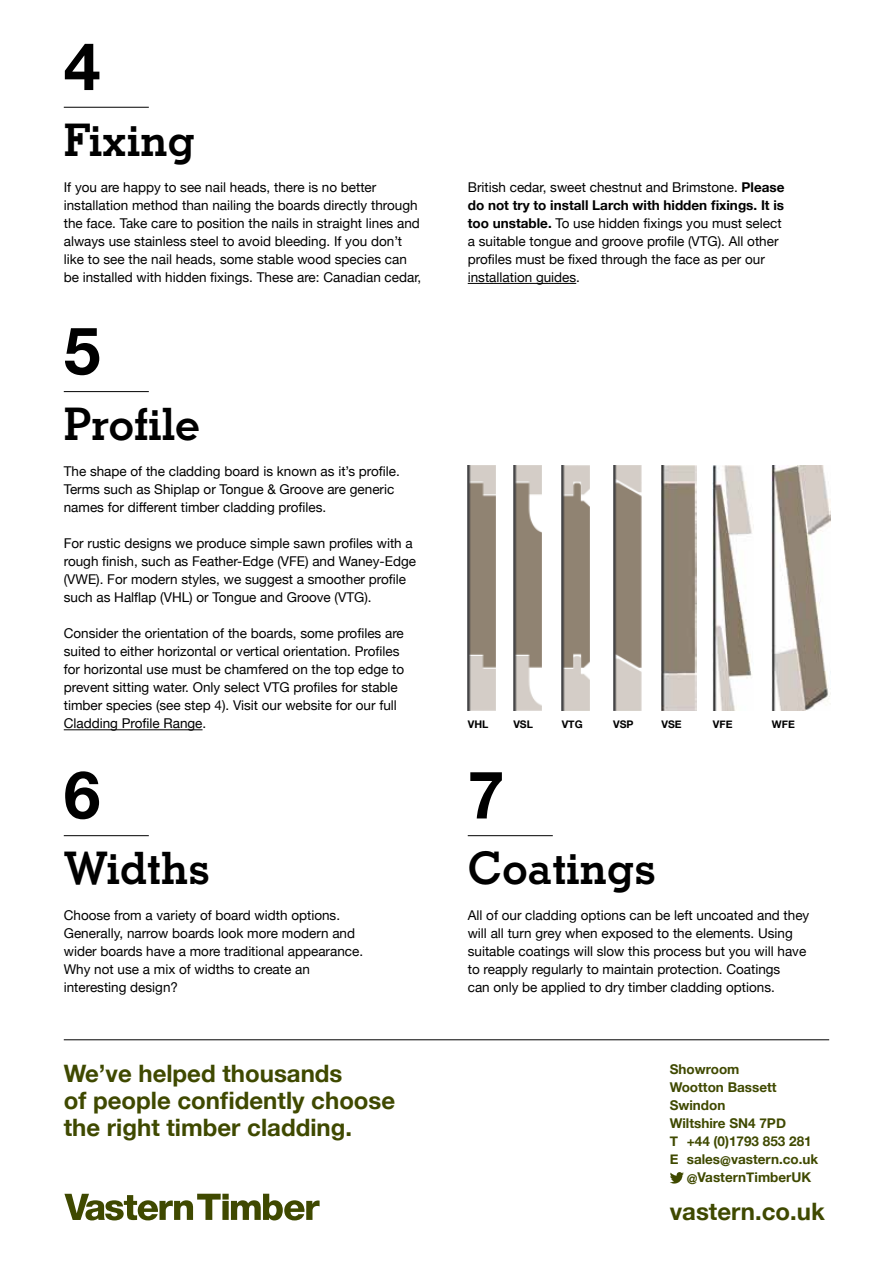
<style>
.page{position:relative;width:893px;height:1263px;background:#fff}
.page>*{position:absolute;margin:0;border:0;box-sizing:border-box;transform-origin:0 0}
.t1{font:700 66px "Helvetica Neue";color:#000}
.t2{font:700 45px "Stymie BT";color:#000}
.t3{font:700 24px/27px "Helvetica Neue";color:#3f4900}
.t4{font:13.5px/18px "Helvetica Neue";color:#000}
.t5{font:700 13.5px "Helvetica Neue";color:#3f4900}
.t6{font:700 10.5px "Helvetica Neue";color:#000}
.s1{font-weight:700}
</style>
<div class="page">
<hr style="left:64px;top:835px;width:85px;height:1px;background:#000">
<hr style="left:468px;top:835px;width:85px;height:1px;background:#000">
<hr style="left:64px;top:391px;width:85px;height:1px;background:#000">
<hr style="left:64px;top:729px;width:139px;height:1px;background:#000">
<img style="left:468px;top:466px;width:28px;height:244px">
<img style="left:513px;top:466px;width:29px;height:244px">
<img style="left:562px;top:466px;width:28px;height:244px">
<img style="left:713px;top:466px;width:41px;height:244px">
<img style="left:661px;top:466px;width:36px;height:244px">
<img style="left:613px;top:466px;width:28px;height:244px">
<img style="left:772px;top:466px;width:58px;height:244px">
<hr style="left:64px;top:107px;width:85px;height:1px;background:#000">
<hr style="left:468px;top:283px;width:108px;height:1px;background:#000">
<svg style="left:64px;top:1194px;width:256px;height:26px"></svg>
<hr style="left:64px;top:1039px;width:765px;height:1px;background:#000">
<svg style="left:670px;top:1172px;width:14px;height:11px"></svg>
<h1 class="t1" style="left:64px;top:15px;width:38px">4</h1>
<h2 class="t2" style="left:64px;top:113px;width:133px">Fixing</h2>
<p class="t4" style="left:64px;top:179px;width:359px">If you are happy to see nail heads, there is no better installation method than nailing the boards directly through the face. Take care to position the nails in straight lines and always use stainless steel to avoid bleeding. If you don’t like to see the nail heads, some stable wood species can be installed with hidden fixings. These are: Canadian cedar,</p>
<p class="t4" style="left:468px;top:179px;width:318px">British cedar, sweet chestnut and Brimstone. <span class="s1">Please do not try to install Larch with hidden fixings. It is too unstable.</span> To use hidden fixings you must select a suitable tongue and groove profile (VTG). All other profiles must be fixed through the face as per our installation guides.</p>
<h1 class="t1" style="left:64px;top:299px;width:38px">5</h1>
<h2 class="t2" style="left:64px;top:397px;width:138px">Profile</h2>
<p class="t4" style="left:64px;top:463px;width:338px">The shape of the cladding board is known as it’s profile.<br>Terms such as Shiplap or Tongue &amp; Groove are generic names for different timber cladding profiles.</p>
<p class="t4" style="left:64px;top:535px;width:354px">For rustic designs we produce simple sawn profiles with a rough finish, such as Feather-Edge (VFE) and Waney-Edge (VWE). For modern styles, we suggest a smoother profile such as Halflap (VHL) or Tongue and Groove (VTG).</p>
<p class="t4" style="left:64px;top:625px;width:342px">Consider the orientation of the boards, some profiles are suited to either horizontal or vertical orientation. Profiles for horizontal use must be chamfered on the top edge to prevent sitting water. Only select VTG profiles for stable timber species (see step 4). Visit our website for our full Cladding Profile Range.</p>
<h1 class="t1" style="left:64px;top:743px;width:38px">6</h1>
<h2 class="t2" style="left:64px;top:841px;width:148px">Widths</h2>
<p class="t4" style="left:64px;top:907px;width:301px">Choose from a variety of board width options.<br>Generally, narrow boards look more modern and wider boards have a more traditional appearance.<br>Why not use a mix of widths to create an interesting design?</p>
<p class="t6" style="left:468px;top:716px;width:22px">VHL</p>
<p class="t6" style="left:513px;top:716px;width:21px">VSL</p>
<p class="t6" style="left:562px;top:716px;width:22px">VTG</p>
<p class="t6" style="left:613px;top:716px;width:22px">VSP</p>
<p class="t6" style="left:661px;top:716px;width:22px">VSE</p>
<p class="t6" style="left:713px;top:716px;width:21px">VFE</p>
<p class="t6" style="left:772px;top:716px;width:24px">WFE</p>
<h1 class="t1" style="left:468px;top:743px;width:38px">7</h1>
<h2 class="t2" style="left:468px;top:841px;width:190px">Coatings</h2>
<p class="t4" style="left:468px;top:907px;width:343px">All of our cladding options can be left uncoated and they will all turn grey when exposed to the elements. Using suitable coatings will slow this process but you will have to reapply regularly to maintain protection. Coatings<br>can only be applied to dry timber cladding options.</p>
<h3 class="t3" style="left:64px;top:1060px;width:333px">We’ve helped thousands<br>of people confidently choose the right timber cladding.</h3>
<p class="t5" style="left:670px;top:1059px;width:71px">Showroom</p>
<p class="t5" style="left:670px;top:1077px;width:108px">Wootton Bassett</p>
<p class="t5" style="left:670px;top:1095px;width:57px">Swindon</p>
<p class="t5" style="left:670px;top:1113px;width:118px">Wiltshire SN4 7PD</p>
<p class="t5" style="left:670px;top:1131px;width:143px">T +44 (0)1793 853 281</p>
<p class="t5" style="left:670px;top:1149px;width:150px">E sales@vastern.co.uk</p>
<p class="t5" style="left:687px;top:1167px;width:126px">@VasternTimberUK</p>
<h3 class="t3" style="left:670px;top:1199px;width:157px">vastern.co.uk</h3>
</div>
